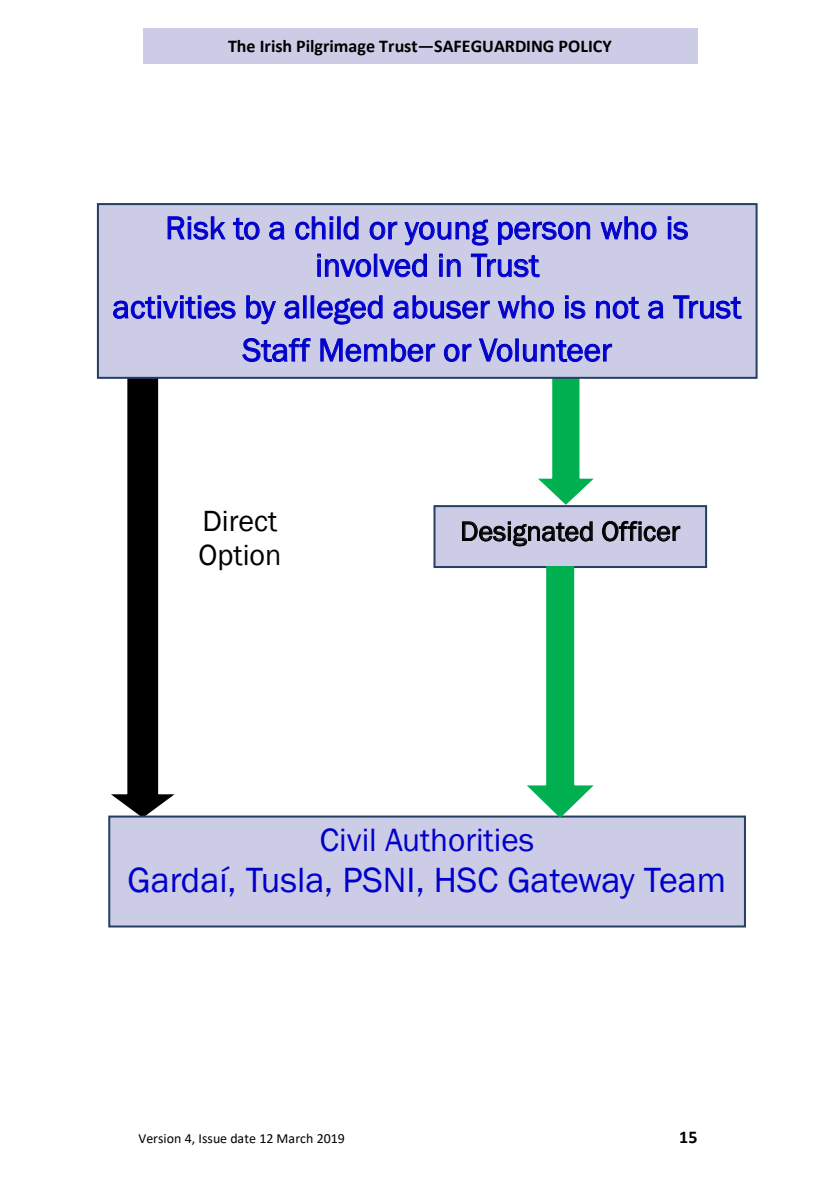
<style>
.page{position:relative;width:840px;height:1191px;background:#fff}
.page>*{position:absolute;margin:0;border:0;box-sizing:border-box;transform-origin:0 0}
.t1{font:36px "Franklin Gothic";color:#00c}
.t2{font:33.2px/37.4px "Franklin Gothic";color:#00c;text-align:center}
.t3{font:30px/34px "Franklin Gothic";color:#000}
.t4{font:28px "Franklin Gothic";color:#000}
.t5{font:700 18px "Calibri";color:#000}
.t6{font:14px "Calibri";letter-spacing:.005em;color:#000}
</style>
<div class="page">
<div style="left:143px;top:28px;width:553px;height:36px;background:#cccce6"></div>
<svg style="left:538px;top:379px;width:56px;height:126px"></svg>
<svg style="left:111px;top:379px;width:64px;height:436px"></svg>
<div style="left:98px;top:204px;width:658px;height:174px;background:#cccce6"></div>
<div style="left:97px;top:203px;width:660px;height:176px;border:2px solid #243f60"></div>
<svg style="left:167px;top:216px;width:59px;height:24px"></svg>
<svg style="left:233px;top:217px;width:27px;height:23px"></svg>
<svg style="left:269px;top:221px;width:16px;height:19px"></svg>
<svg style="left:295px;top:216px;width:38px;height:24px"></svg>
<div style="left:329px;top:222px;width:4px;height:17px;border:1px solid #00c"></div>
<div style="left:337px;top:216px;width:3px;height:23px;border:1px solid #00c"></div>
<svg style="left:343px;top:216px;width:16px;height:24px"></svg>
<svg style="left:369px;top:221px;width:28px;height:19px"></svg>
<svg style="left:404px;top:219px;width:84px;height:27px"></svg>
<svg style="left:498px;top:221px;width:92px;height:24px"></svg>
<svg style="left:600px;top:216px;width:56px;height:24px"></svg>
<svg style="left:667px;top:216px;width:21px;height:24px"></svg>
<svg style="left:317px;top:254px;width:54px;height:24px"></svg>
<div style="left:373px;top:254px;width:4px;height:23px;border:1px solid #00c"></div>
<svg style="left:379px;top:253px;width:48px;height:25px"></svg>
<svg style="left:439px;top:254px;width:22px;height:23px"></svg>
<svg style="left:470px;top:253px;width:69px;height:25px"></svg>
<svg style="left:113px;top:295px;width:123px;height:24px"></svg>
<svg style="left:246px;top:295px;width:30px;height:30px"></svg>
<svg style="left:284px;top:300px;width:16px;height:19px"></svg>
<div style="left:303px;top:295px;width:3px;height:23px;border:1px solid #00c"></div>
<div style="left:310px;top:295px;width:4px;height:23px;border:1px solid #00c"></div>
<svg style="left:317px;top:295px;width:66px;height:30px"></svg>
<svg style="left:393px;top:295px;width:97px;height:24px"></svg>
<svg style="left:497px;top:295px;width:57px;height:24px"></svg>
<svg style="left:565px;top:295px;width:20px;height:24px"></svg>
<svg style="left:596px;top:296px;width:43px;height:23px"></svg>
<svg style="left:648px;top:300px;width:15px;height:19px"></svg>
<svg style="left:673px;top:295px;width:68px;height:24px"></svg>
<svg style="left:242px;top:338px;width:69px;height:24px"></svg>
<svg style="left:320px;top:338px;width:115px;height:24px"></svg>
<svg style="left:443px;top:343px;width:28px;height:19px"></svg>
<svg style="left:479px;top:338px;width:33px;height:24px"></svg>
<svg style="left:523px;top:339px;width:89px;height:23px"></svg>
<div style="left:434px;top:506px;width:271px;height:61px;background:#cccce6"></div>
<div style="left:433px;top:505px;width:273px;height:63px;border:2px solid #243f60"></div>
<svg style="left:462px;top:521px;width:130px;height:25px"></svg>
<svg style="left:602px;top:520px;width:78px;height:22px"></svg>
<div style="left:109px;top:816px;width:635px;height:110px;background:#cccce6"></div>
<div style="left:108px;top:815px;width:637px;height:112px;border:2px solid #243f60"></div>
<svg style="left:526px;top:565px;width:69px;height:253px"></svg>
<p class="t5" style="left:228px;top:34px;width:385px">The Irish Pilgrimage Trust—SAFEGUARDING POLICY</p>
<p class="t2" style="left:165px;top:210px;width:524px">Risk to a child or young person who is involved in Trust</p>
<p class="t2" style="left:112px;top:286px;width:630px;line-height:43.2px">activities by alleged abuser who is not a Trust<br>Staff Member or Volunteer</p>
<p class="t3" style="left:198px;top:505px;width:84px">Direct<br>Option</p>
<p class="t4" style="left:460px;top:514px;width:221px">Designated Officer</p>
<p class="t2" style="left:320px;top:822px;width:216px">Civil Authorities</p>
<p class="t1" style="left:127px;top:857px;width:600px">Gardaí, Tusla, PSNI, HSC Gateway Team</p>
<p class="t6" style="left:138px;top:1129px;width:208px">Version 4, Issue date 12 March 2019</p>
<p class="t5" style="left:678px;top:1124px;width:20px">15</p>
</div>
